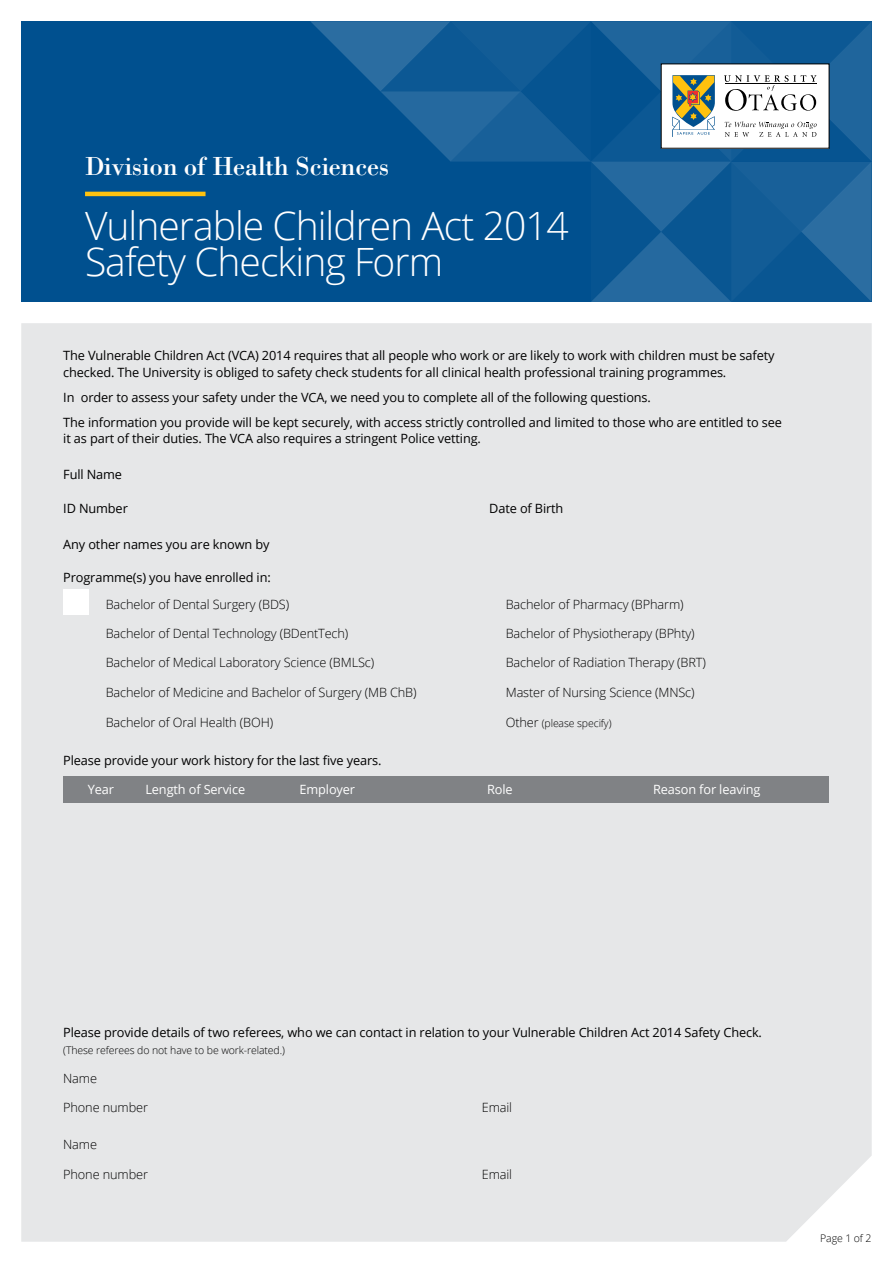
<style>
.page{position:relative;width:893px;height:1263px;background:#fff}
.page>*{position:absolute;margin:0;border:0;box-sizing:border-box;transform-origin:0 0}
.t1{font:300 39px/36px "Open Sans";letter-spacing:-.025em;color:#fff}
.t2{font:27px "Bodoni Std";letter-spacing:-.01em;color:#fff}
.t3{font:12.75px/16.5px "Open Sans";letter-spacing:-.01em;color:#000}
.t4{font:300 12.75px "Open Sans";letter-spacing:-.01em;color:#000}
.t5{font:12.75px "Open Sans";letter-spacing:-.01em;color:#fff}
.t6{font:300 10.5px "Open Sans";letter-spacing:-.01em;color:#000}
.s1{font-size:12.75px}
</style>
<div class="page">
<div style="left:21px;top:323px;width:851px;height:919px;background:#e6e7e8"></div>
<div style="left:21px;top:21px;width:851px;height:281px;background:#00508f"></div>
<hr style="left:85px;top:192px;width:121px;height:4px;background:#ffc20e">
<svg style="left:310px;top:21px;width:562px;height:281px"></svg>
<div style="left:63px;top:776px;width:766px;height:26px;background:#808285"></div>
<div style="left:63px;top:589px;width:26px;height:26px;background:#fff"></div>
<h2 class="t2" style="left:85px;top:149px;width:306px">Division of Health Sciences</h2>
<h1 class="t1" style="left:85px;top:207px;width:485px">Vulnerable Children Act 2014<br>Safety Checking Form</h1>
<p class="t3" style="left:63px;top:347px;width:713px">The Vulnerable Children Act (VCA) 2014 requires that all people who work or are likely to work with children must be safety checked. The University is obliged to safety check students for all clinical health professional training programmes.</p>
<p class="t3" style="left:63px;top:384px;width:720px;line-height:25px">In order to assess your safety under the VCA, we need you to complete all of the following questions.<br>The information you provide will be kept securely, with access strictly controlled and limited to those who are entitled to see</p>
<p class="t3" style="left:63px;top:430px;width:419px">it as part of their duties. The VCA also requires a stringent Police vetting.</p>
<p class="t3" style="left:63px;top:466px;width:60px">Full Name</p>
<p class="t3" style="left:63px;top:500px;width:66px">ID Number</p>
<p class="t3" style="left:489px;top:500px;width:76px">Date of Birth</p>
<p class="t3" style="left:63px;top:535px;width:208px">Any other names you are known by</p>
<p class="t3" style="left:63px;top:568px;width:209px">Programme(s) you have enrolled in:</p>
<p class="t4" style="left:106px;top:595px;width:185px">Bachelor of Dental Surgery (BDS)</p>
<p class="t4" style="left:506px;top:595px;width:179px">Bachelor of Pharmacy (BPharm)</p>
<p class="t4" style="left:106px;top:625px;width:244px">Bachelor of Dental Technology (BDentTech)</p>
<p class="t4" style="left:506px;top:625px;width:190px">Bachelor of Physiotherapy (BPhty)</p>
<p class="t4" style="left:106px;top:654px;width:270px">Bachelor of Medical Laboratory Science (BMLSc)</p>
<p class="t4" style="left:506px;top:654px;width:202px">Bachelor of Radiation Therapy (BRT)</p>
<p class="t4" style="left:106px;top:683px;width:312px">Bachelor of Medicine and Bachelor of Surgery (MB ChB)</p>
<p class="t4" style="left:506px;top:683px;width:190px">Master of Nursing Science (MNSc)</p>
<p class="t4" style="left:106px;top:713px;width:169px">Bachelor of Oral Health (BOH)</p>
<p class="t6" style="left:506px;top:716px;width:107px"><span class="s1">Other</span> (please specify)</p>
<p class="t3" style="left:63px;top:752px;width:320px">Please provide your work history for the last five years.</p>
<p class="t5" style="left:88px;top:781px;width:28px">Year</p>
<p class="t5" style="left:145px;top:781px;width:101px">Length of Service</p>
<p class="t5" style="left:300px;top:781px;width:57px">Employer</p>
<p class="t5" style="left:487px;top:781px;width:27px">Role</p>
<p class="t5" style="left:653px;top:781px;width:109px">Reason for leaving</p>
<p class="t3" style="left:63px;top:1024px;width:700px">Please provide details of two referees, who we can contact in relation to your Vulnerable Children Act 2014 Safety Check.</p>
<p class="t6" style="left:63px;top:1042px;width:223px">(These referees do not have to be work-related.)</p>
<p class="t4" style="left:63px;top:1069px;width:35px">Name</p>
<p class="t4" style="left:63px;top:1099px;width:86px">Phone number</p>
<p class="t4" style="left:482px;top:1099px;width:32px">Email</p>
<p class="t4" style="left:63px;top:1136px;width:35px">Name</p>
<p class="t4" style="left:63px;top:1166px;width:86px">Phone number</p>
<p class="t4" style="left:482px;top:1166px;width:32px">Email</p>
<p class="t6" style="left:820px;top:1231px;width:53px">Page 1 of 2</p>
</div>
